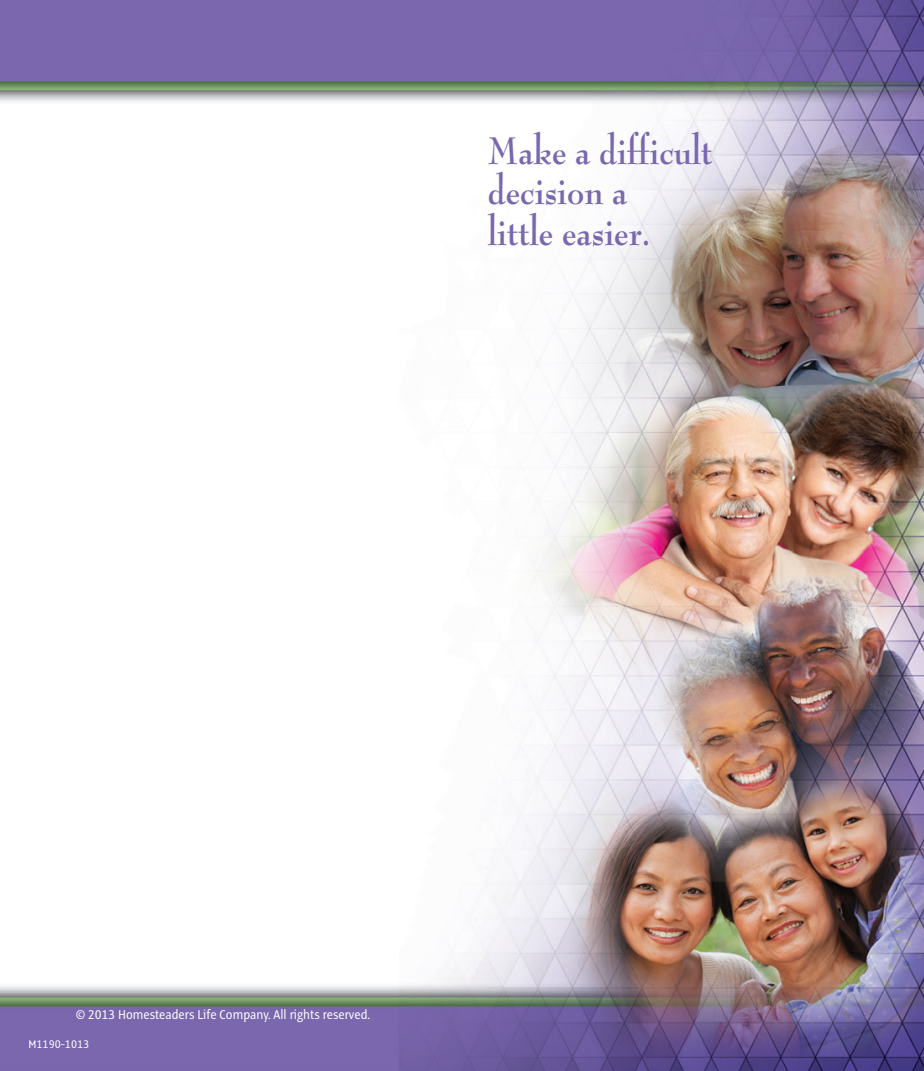
<style>
.page{position:relative;width:924px;height:1071px;background:#fff}
.page>*{position:absolute;margin:0;border:0;box-sizing:border-box;transform-origin:0 0}
.t1{font:700 42px/40.2px "Bernhard Modern Std";color:#7968ae;scale:.85 1}
.fine_print{font:14px "Alto Pro Con";color:#fff}
.t2{font:12.25px "Alto Pro Con";color:#fff}
</style>
<div class="page">
<img style="left:0;top:0;width:924px;height:1071px">
<p class="t1" style="left:488px;top:132px;width:265px">Make a difficult decision a<br>little easier.</p>
<p class="fine_print" style="left:76px;top:1006px;width:296px">© 2013 Homesteaders Life Company. All rights reserved.</p>
<p class="t2" style="left:29px;top:1036px;width:62px">M1190-1013</p>
</div>
